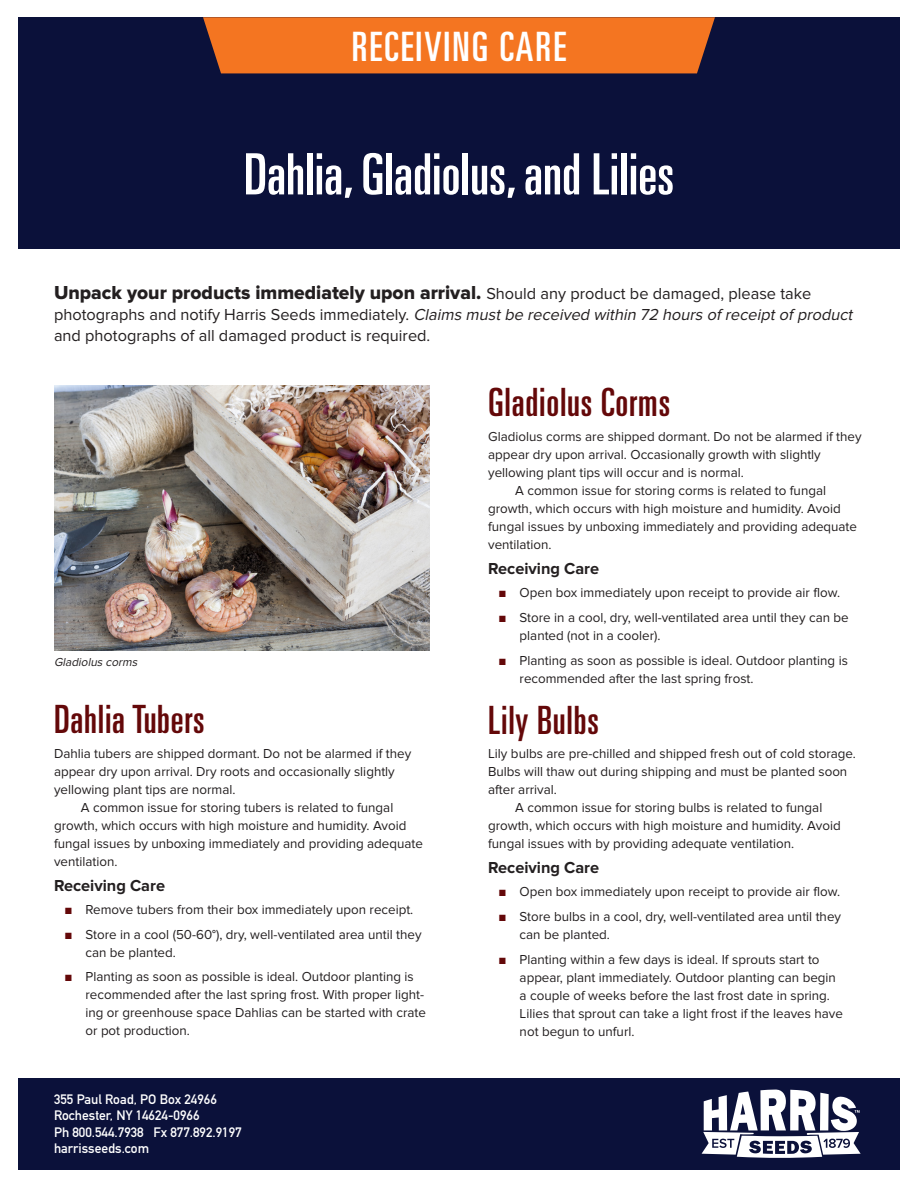
<style>
.page{position:relative;width:918px;height:1188px;background:#fff}
.page>*{position:absolute;margin:0;border:0;box-sizing:border-box;transform-origin:0 0}
.t1{font:ultra-condensed 57px "Univers";color:#fff}
.t2{font:ultra-condensed 40.5px "Univers";letter-spacing:.05em;color:#fff}
.t3{font:ultra-condensed 39px "Univers";letter-spacing:.02em;color:#640809}
.t4{font:19.5px "Proxima Nova Extrabld";color:#231f20}
.t5{font:16.5px/21px "Proxima Nova";color:#231f20}
.t6{font:700 16.5px "Proxima Nova";color:#231f20}
.t7{font:13.5px/18px "Proxima Nova";color:#231f20}
.t8{font:13.5px "DIN Mittelschrift";color:#fff}
.t9{font:italic 12px "Proxima Nova";color:#231f20}
.s1{font-family:"Proxima Nova";font-size:16.5px}
.s2{font-style:italic}
.s3{font-family:"Arial";color:#640809}
</style>
<div class="page">
<div style="left:18px;top:17px;width:882px;height:231px;background:#0b113a"></div>
<div style="left:18px;top:1078px;width:882px;height:92px;background:#0b113a"></div>
<div style="left:203px;top:17px;width:512px;height:56px;background:#f47521"></div>
<svg style="left:702px;top:1090px;width:159px;height:68px"></svg>
<img style="left:54px;top:385px;width:376px;height:265px">
<p class="t2" style="left:352px;top:23px;width:216px">RECEIVING CARE</p>
<p class="t1" style="left:244px;top:142px;width:432px">Dahlia, Gladiolus, and Lilies</p>
<p class="t4" style="left:54px;top:281px;width:759px">Unpack your products immediately upon arrival. <span class="s1">Should any product be damaged, please take</span></p>
<p class="t5" style="left:54px;top:304px;width:804px">p h o to g r a p h s a n d n o t i fy H a r r i s S e e d s i m m e d i a te l y. <span class="s2">Claims mustbe received within 72 hours of receiptof product </span>and photographs of all damaged product is required.</p>
<p class="t9" style="left:54px;top:655px;width:87px">Gladiolus corms</p>
<p class="t3" style="left:54px;top:697px;width:152px">Dahlia Tubers</p>
<p class="t7" style="left:54px;top:745px;width:359px">Dahlia tubers are shipped dormant. Do not be alarmed if they appear dry upon arrival. Dry roots and occasionally slightly yellowing plant tips are normal.</p>
<p class="t7" style="left:54px;top:799px;width:370px;text-indent:27px">A common issue for storing tubers is related to fungal growth, which occurs with high moisture and humidity. Avoid fungal issues by unboxing immediately and providing adequate ventilation.</p>
<p class="t6" style="left:54px;top:876px;width:113px">Receiving Care</p>
<p class="t7" style="left:64px;top:901px;width:350px"><span class="s3">■</span> Remove tubers from their box immediately upon receipt.</p>
<p class="t7" style="left:86px;top:925px;width:338px;text-indent:-21px"><span class="s3">■</span> Store in a cool (50-60°), dry, well-ventilated area until they can be planted.</p>
<p class="t7" style="left:86px;top:968px;width:342px;text-indent:-21px"><span class="s3">■</span> Planting as soon as possible is ideal. Outdoor planting is recommended after the last spring frost. With proper light&shy;ing or greenhouse space Dahlias can be started with crate or pot production.</p>
<p class="t8" style="left:54px;top:1091px;width:164px">355 Paul Road, PO Box 24966</p>
<p class="t8" style="left:54px;top:1108px;width:147px">Rochester, NY 14624-0966</p>
<p class="t8" style="left:54px;top:1124px;width:189px">Ph 800.544.7938 Fx 877.892.9197</p>
<p class="t8" style="left:54px;top:1141px;width:97px">harrisseeds.com</p>
<p class="t3" style="left:488px;top:380px;width:184px">Gladiolus Corms</p>
<p class="t7" style="left:488px;top:428px;width:375px">Gladiolus corms are shipped dormant. Do not be alarmed if they appear dry upon arrival. Occasionally growth with slightly yellowing plant tips will occur and is normal.</p>
<p class="t7" style="left:488px;top:482px;width:370px;text-indent:27px">A common issue for storing corms is related to fungal growth, which occurs with high moisture and humidity. Avoid fungal issues by unboxing immediately and providing adequate ventilation.</p>
<p class="t6" style="left:488px;top:559px;width:113px">Receiving Care</p>
<p class="t7" style="left:499px;top:584px;width:343px"><span class="s3">■</span> Open box immediately upon receipt to provide air flow.</p>
<p class="t7" style="left:520px;top:609px;width:331px;text-indent:-21px"><span class="s3">■</span> Store in a cool, dry, well-ventilated area until they can be planted (not in a cooler).</p>
<p class="t7" style="left:520px;top:651px;width:330px;text-indent:-21px"><span class="s3">■</span> Planting as soon as possible is ideal. Outdoor planting is recommended after the last spring frost.</p>
<p class="t3" style="left:488px;top:698px;width:112px">Lily Bulbs</p>
<p class="t7" style="left:488px;top:745px;width:369px">Lily bulbs are pre-chilled and shipped fresh out of cold storage.<br>Bulbs will thaw out during shipping and must be planted soon after arrival.</p>
<p class="t7" style="left:488px;top:799px;width:354px;text-indent:27px">A common issue for storing bulbs is related to fungal growth, which occurs with high moisture and humidity. Avoid fungal issues with by providing adequate ventilation.</p>
<p class="t6" style="left:488px;top:858px;width:113px">Receiving Care</p>
<p class="t7" style="left:499px;top:883px;width:343px"><span class="s3">■</span> Open box immediately upon receipt to provide air flow.</p>
<p class="t7" style="left:520px;top:908px;width:323px;text-indent:-21px"><span class="s3">■</span> Store bulbs in a cool, dry, well-ventilated area until they can be planted.</p>
<p class="t7" style="left:520px;top:951px;width:325px;text-indent:-21px"><span class="s3">■</span> Planting within a few days is ideal. If sprouts start to appear, plant immediately. Outdoor planting can begin a couple of weeks before the last frost date in spring.<br>Lilies that sprout can take a light frost if the leaves have not begun to unfurl.</p>
</div>
